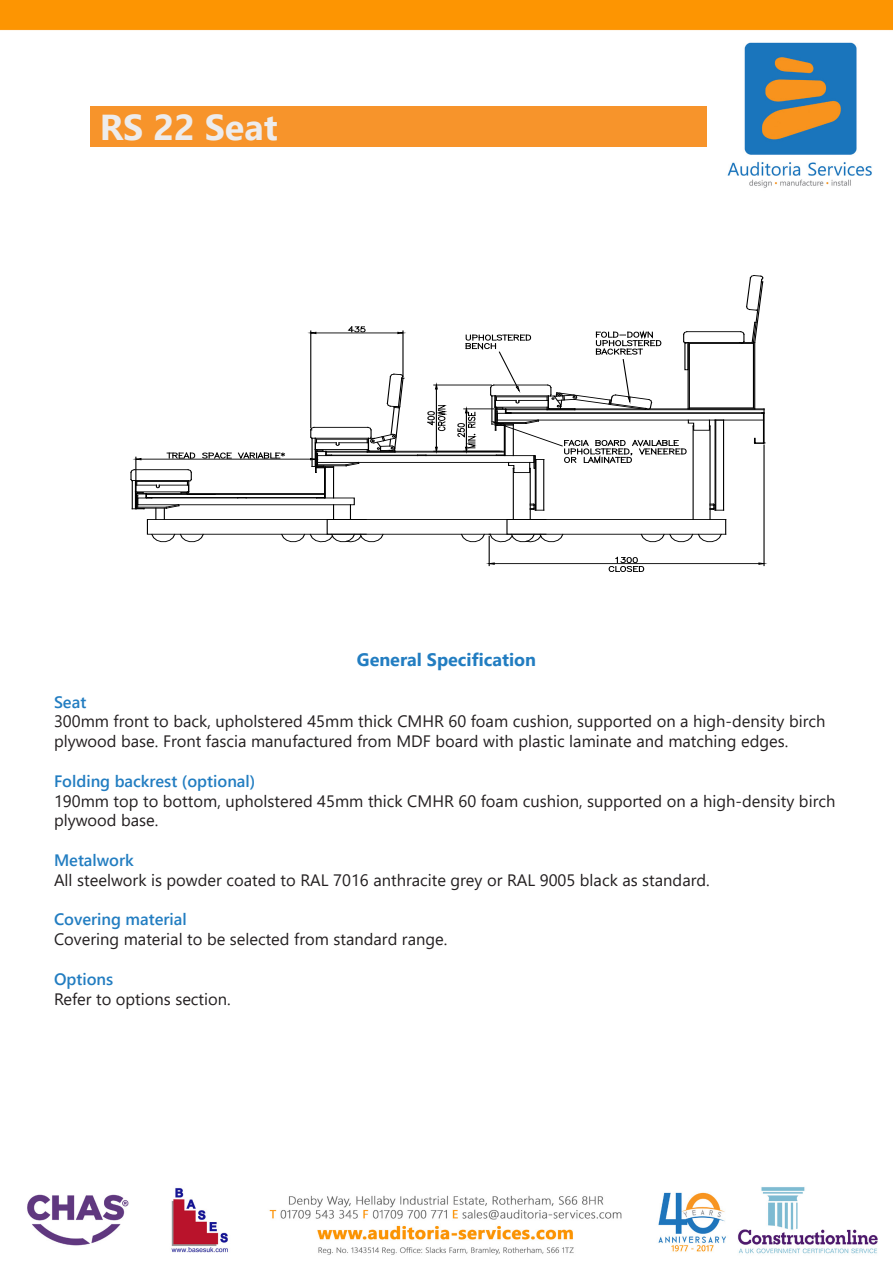
<style>
.page{position:relative;width:893px;height:1263px;background:#fff}
.page>*{position:absolute;margin:0;border:0;box-sizing:border-box;transform-origin:0 0}
.t1{font:700 36px "Segoe UI";color:#edecec}
.t2{font:700 18px "Segoe UI";color:#227dc1}
.t3{font:16.5px/19.8px "Segoe UI";color:#231f20}
.t4{font:600 16.5px "Segoe UI";color:#227dc1}
</style>
<div class="page">
<img style="left:0;top:0;width:893px;height:188px">
<img style="left:27px;top:1187px;width:851px;height:68px">
<div style="left:90px;top:106px;width:616px;height:41px;background:#f7942b"></div>
<div style="left:147px;top:519px;width:219px;height:15px;border:1px solid #000"></div>
<hr style="left:146px;top:497px;width:179px;height:1px;background:#000">
<hr style="left:146px;top:494px;width:179px;height:1px;background:#000">
<hr style="left:146px;top:493px;width:179px;height:1px;background:#000">
<svg style="left:151px;top:534px;width:53px;height:8px"></svg>
<hr style="left:715px;top:420px;width:1px;height:90px;background:#000">
<hr style="left:723px;top:420px;width:1px;height:90px;background:#000">
<hr style="left:535px;top:459px;width:1px;height:51px;background:#000">
<hr style="left:543px;top:459px;width:1px;height:51px;background:#000">
<hr style="left:536px;top:459px;width:1px;height:51px;background:#000">
<hr style="left:710px;top:426px;width:1px;height:93px;background:#000">
<hr style="left:693px;top:426px;width:1px;height:93px;background:#000">
<hr style="left:530px;top:468px;width:1px;height:51px;background:#000">
<hr style="left:513px;top:468px;width:1px;height:51px;background:#000">
<svg style="left:350px;top:505px;width:1px;height:14px"></svg>
<svg style="left:333px;top:505px;width:1px;height:14px"></svg>
<div style="left:507px;top:519px;width:219px;height:15px;border:1px solid #000"></div>
<div style="left:327px;top:519px;width:219px;height:15px;border:1px solid #000"></div>
<svg style="left:281px;top:534px;width:103px;height:8px"></svg>
<svg style="left:641px;top:519px;width:85px;height:23px"></svg>
<svg style="left:530px;top:503px;width:14px;height:8px"></svg>
<svg style="left:710px;top:503px;width:14px;height:8px"></svg>
<hr style="left:326px;top:451px;width:178px;height:1px;background:#000">
<hr style="left:326px;top:452px;width:178px;height:1px;background:#000">
<hr style="left:326px;top:455px;width:178px;height:1px;background:#000">
<hr style="left:403px;top:331px;width:1px;height:45px;background:#000">
<hr style="left:310px;top:331px;width:1px;height:97px;background:#000">
<hr style="left:316px;top:333px;width:82px;height:1px;background:#000">
<svg style="left:397px;top:331px;width:7px;height:3px"></svg>
<svg style="left:310px;top:331px;width:7px;height:3px"></svg>
<svg style="left:348px;top:326px;width:18px;height:7px"></svg>
<hr style="left:136px;top:457px;width:1px;height:35px;background:#000">
<hr style="left:141px;top:459px;width:170px;height:1px;background:#000">
<svg style="left:135px;top:458px;width:7px;height:3px"></svg>
<svg style="left:130px;top:469px;width:85px;height:50px"></svg>
<svg style="left:310px;top:373px;width:94px;height:126px"></svg>
<svg style="left:167px;top:452px;width:28px;height:7px"></svg>
<svg style="left:202px;top:452px;width:29px;height:7px"></svg>
<svg style="left:238px;top:452px;width:47px;height:7px"></svg>
<hr style="left:434px;top:385px;width:57px;height:1px;background:#000">
<hr style="left:436px;top:389px;width:1px;height:58px;background:#000">
<svg style="left:435px;top:446px;width:3px;height:6px"></svg>
<svg style="left:435px;top:384px;width:3px;height:6px"></svg>
<svg style="left:427px;top:405px;width:19px;height:26px"></svg>
<hr style="left:689px;top:408px;width:64px;height:1px;background:#000">
<hr style="left:688px;top:342px;width:64px;height:1px;background:#000">
<hr style="left:689px;top:343px;width:64px;height:1px;background:#000">
<hr style="left:687px;top:331px;width:54px;height:1px;background:#000">
<hr style="left:497px;top:413px;width:265px;height:1px;background:#000">
<hr style="left:506px;top:409px;width:258px;height:1px;background:#000">
<hr style="left:506px;top:412px;width:258px;height:1px;background:#000">
<hr style="left:497px;top:420px;width:266px;height:1px;background:#000">
<svg style="left:457px;top:331px;width:267px;height:142px"></svg>
<hr style="left:689px;top:343px;width:1px;height:66px;background:#000">
<hr style="left:688px;top:342px;width:1px;height:67px;background:#000">
<hr style="left:753px;top:342px;width:1px;height:66px;background:#000">
<hr style="left:754px;top:342px;width:1px;height:67px;background:#000">
<svg style="left:739px;top:275px;width:24px;height:69px"></svg>
<hr style="left:764px;top:445px;width:1px;height:121px;background:#000">
<hr style="left:489px;top:536px;width:1px;height:30px;background:#000">
<hr style="left:494px;top:563px;width:265px;height:1px;background:#000">
<svg style="left:758px;top:562px;width:7px;height:3px"></svg>
<svg style="left:754px;top:409px;width:11px;height:35px"></svg>
<svg style="left:461px;top:534px;width:102px;height:8px"></svg>
<svg style="left:488px;top:562px;width:7px;height:3px"></svg>
<svg style="left:608px;top:557px;width:36px;height:15px"></svg>
<p class="t1" style="left:100px;top:93px;width:180px">RS 22 Seat</p>
<p class="t2" style="left:357px;top:643px;width:181px">General Specification</p>
<p class="t4" style="left:54px;top:686px;width:34px">Seat</p>
<p class="t3" style="left:54px;top:710px;width:773px">300mm front to back, upholstered 45mm thick CMHR 60 foam cushion, supported on a high-density birch plywood base. Front fascia manufactured from MDF board with plastic laminate and matching edges.</p>
<p class="t4" style="left:54px;top:765px;width:203px">Folding backrest (optional)</p>
<p class="t3" style="left:54px;top:789px;width:783px">190mm top to bottom, upholstered 45mm thick CMHR 60 foam cushion, supported on a high-density birch plywood base.</p>
<p class="t4" style="left:54px;top:845px;width:81px">Metalwork</p>
<p class="t3" style="left:54px;top:869px;width:657px">All steelwork is powder coated to RAL 7016 anthracite grey or RAL 9005 black as standard.</p>
<p class="t4" style="left:54px;top:904px;width:134px">Covering material</p>
<p class="t3" style="left:54px;top:928px;width:395px">Covering material to be selected from standard range.</p>
<p class="t4" style="left:54px;top:963px;width:61px">Options</p>
<p class="t3" style="left:54px;top:987px;width:178px">Refer to options section.</p>
</div>
